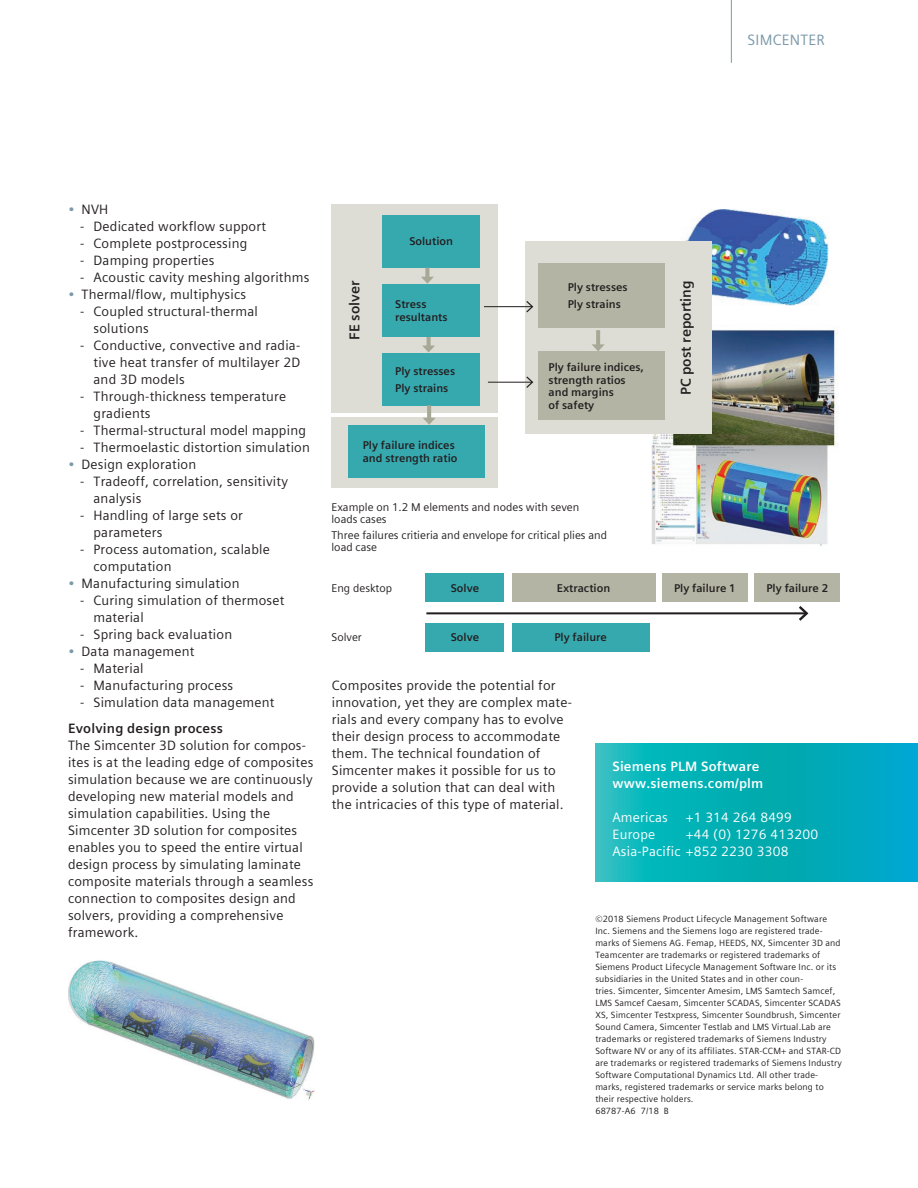
<style>
.page{position:relative;width:918px;height:1188px;background:#fff}
.page>*{position:absolute;margin:0;border:0;box-sizing:border-box;transform-origin:0 0}
.Product_tab___10pt_0{font:15px "Siemens Sans Global";letter-spacing:.015em;color:#7b99a9}
.Figure_Bold_Blk_7_5p{font:700 14.25px "Siemens Sans Global";color:#231f20}
.Body_text_Blk__9pt_4{font:13.5px/17px "Siemens Sans Global";letter-spacing:.015em;color:#231f20}
.Contact_Snow__9pt_4m{font:13.5px/17px "Siemens Sans Global";letter-spacing:.015em;color:#fff}
.Contact_HEAD_Snow__9{font:700 13.5px "Siemens Sans Global";letter-spacing:.015em;color:#fff}
.Body_text_HEAD_Blk{font:700 13.5px "Siemens Sans Global";letter-spacing:.015em;color:#231f20}
.Figure_Bold_7_5pt_FL{font:700 11.25px/12.8px "Siemens Sans Global";color:#231f20}
.Figure_Blk_7_5pt_FL{font:11.25px/12px "Siemens Sans Global";color:#231f20}
.Figure_Bold_7_5pt_Ct{font:700 11.25px "Siemens Sans Global";color:#231f20}
.Legal__6pt_8pt{font:9px/12px "Siemens Sans Global";letter-spacing:.015em;color:#231f20}
.s1{color:#7b99a9}
</style>
<div class="page">
<hr style="left:731px;top:0;width:1px;height:63px;background:#7b99a9">
<img style="left:68px;top:960px;width:247px;height:139px">
<svg style="left:595px;top:744px;width:323px;height:137px;background:#05aeba"></svg>
<img style="left:359px;top:209px;width:481px;height:443px">
<div style="left:332px;top:417px;width:166px;height:70px;background:#deddd5"></div>
<div style="left:332px;top:494px;width:286px;height:76px;background:#fff"></div>
<div style="left:332px;top:204px;width:166px;height:209px;background:#deddd5"></div>
<div style="left:382px;top:215px;width:98px;height:53px;background:#36a9af"></div>
<div style="left:382px;top:284px;width:98px;height:53px;background:#36a9af"></div>
<div style="left:382px;top:353px;width:98px;height:53px;background:#36a9af"></div>
<svg style="left:427px;top:337px;width:4px;height:9px"></svg>
<svg style="left:423px;top:346px;width:12px;height:7px"></svg>
<div style="left:525px;top:241px;width:186px;height:193px;background:#deddd5"></div>
<div style="left:538px;top:263px;width:126px;height:65px;background:#b4b4a4"></div>
<div style="left:538px;top:352px;width:126px;height:68px;background:#b4b4a4"></div>
<hr style="left:484px;top:306px;width:48px;height:1px;background:#231f20">
<svg style="left:525px;top:301px;width:9px;height:12px"></svg>
<hr style="left:488px;top:382px;width:44px;height:1px;background:#231f20">
<svg style="left:525px;top:376px;width:9px;height:12px"></svg>
<hr style="left:596px;top:330px;width:4px;height:16px;background:#a8a896">
<svg style="left:592px;top:344px;width:13px;height:7px"></svg>
<svg style="left:425px;top:268px;width:4px;height:9px"></svg>
<svg style="left:421px;top:277px;width:13px;height:7px"></svg>
<div style="left:425px;top:574px;width:79px;height:28px;background:#36a9af"></div>
<div style="left:425px;top:623px;width:79px;height:29px;background:#36a9af"></div>
<div style="left:512px;top:574px;width:143px;height:28px;background:#b4b4a4"></div>
<div style="left:512px;top:623px;width:137px;height:29px;background:#36a9af"></div>
<div style="left:662px;top:574px;width:86px;height:28px;background:#b4b4a4"></div>
<div style="left:754px;top:574px;width:86px;height:28px;background:#b4b4a4"></div>
<hr style="left:426px;top:612px;width:381px;height:2px;background:#231f20">
<svg style="left:796px;top:603px;width:14px;height:20px"></svg>
<div style="left:348px;top:425px;width:137px;height:53px;background:#36a9af"></div>
<svg style="left:427px;top:405px;width:4px;height:13px"></svg>
<svg style="left:423px;top:418px;width:12px;height:7px"></svg>
<p class="Product_tab___10pt_0" style="left:748px;top:29px;width:79px">SIMCENTER</p>
<p class="Body_text_Blk__9pt_4" style="left:68px;top:201px;width:42px"><span class="s1">•</span> NVH</p>
<p class="Body_text_Blk__9pt_4" style="left:80px;top:218px;width:188px">- Dedicated workflow support</p>
<p class="Body_text_Blk__9pt_4" style="left:80px;top:235px;width:169px">- Complete postprocessing</p>
<p class="Body_text_Blk__9pt_4" style="left:80px;top:252px;width:136px">- Damping properties</p>
<p class="Body_text_Blk__9pt_4" style="left:80px;top:269px;width:231px">- Acoustic cavity meshing algorithms</p>
<p class="Body_text_Blk__9pt_4" style="left:68px;top:286px;width:180px"><span class="s1">•</span> Thermal/flow, multiphysics</p>
<p class="Body_text_Blk__9pt_4" style="left:94px;top:303px;width:166px;text-indent:-14px">- Coupled structural-thermal solutions</p>
<p class="Body_text_Blk__9pt_4" style="left:94px;top:337px;width:208px;text-align:justify;text-indent:-14px">- Conductive, convective and radia&shy;tive heat transfer of multilayer 2D and 3D models</p>
<p class="Body_text_Blk__9pt_4" style="left:94px;top:388px;width:194px;text-indent:-14px">- Through-thickness temperature gradients</p>
<p class="Body_text_Blk__9pt_4" style="left:80px;top:422px;width:227px">- Thermal-structural model mapping</p>
<p class="Body_text_Blk__9pt_4" style="left:80px;top:439px;width:231px">- Thermoelastic distortion simulation</p>
<p class="Body_text_Blk__9pt_4" style="left:68px;top:456px;width:130px"><span class="s1">•</span> Design exploration</p>
<p class="Body_text_Blk__9pt_4" style="left:94px;top:473px;width:196px;text-indent:-14px">- Tradeoff, correlation, sensitivity analysis</p>
<p class="Body_text_Blk__9pt_4" style="left:94px;top:507px;width:151px;text-indent:-14px">- Handling of large sets or parameters</p>
<p class="Body_text_Blk__9pt_4" style="left:94px;top:541px;width:178px;text-indent:-14px">- Process automation, scalable computation</p>
<p class="Body_text_Blk__9pt_4" style="left:68px;top:575px;width:173px"><span class="s1">•</span> Manufacturing simulation</p>
<p class="Body_text_Blk__9pt_4" style="left:94px;top:592px;width:192px;text-indent:-14px">- Curing simulation of thermoset material</p>
<p class="Body_text_Blk__9pt_4" style="left:80px;top:626px;width:154px">- Spring back evaluation</p>
<p class="Body_text_Blk__9pt_4" style="left:68px;top:643px;width:128px"><span class="s1">•</span> Data management</p>
<p class="Body_text_Blk__9pt_4" style="left:80px;top:660px;width:65px">- Material</p>
<p class="Body_text_Blk__9pt_4" style="left:80px;top:677px;width:155px">- Manufacturing process</p>
<p class="Body_text_Blk__9pt_4" style="left:80px;top:694px;width:196px">- Simulation data management</p>
<p class="Body_text_HEAD_Blk" style="left:68px;top:718px;width:156px">Evolving design process</p>
<p class="Body_text_Blk__9pt_4" style="left:68px;top:737px;width:247px">The Simcenter 3D solution for compos&shy;ites is at the leading edge of composites simulation because we are continuously developing new material models and simulation capabilities. Using the Simcenter 3D solution for composites enables you to speed the entire virtual design process by simulating laminate composite materials through a seamless connection to composites design and solvers, providing a comprehensive framework.</p>
<p class="Figure_Bold_7_5pt_Ct" style="left:409px;top:233px;width:45px">Solution</p>
<p class="Figure_Bold_Blk_7_5p" style="left:344px;top:340px;width:61px;rotate:-90deg">FE solver</p>
<p class="Figure_Bold_7_5pt_FL" style="left:568px;top:281px;width:61px">Ply stresses</p>
<p class="Figure_Bold_7_5pt_FL" style="left:568px;top:298px;width:55px">Ply strains</p>
<p class="Figure_Bold_7_5pt_FL" style="left:395px;top:298px;width:54px">Stress resultants</p>
<p class="Figure_Bold_7_5pt_FL" style="left:395px;top:364px;width:61px">Ply stresses</p>
<p class="Figure_Bold_7_5pt_FL" style="left:395px;top:381px;width:55px">Ply strains</p>
<p class="Figure_Bold_7_5pt_FL" style="left:363px;top:439px;width:96px">Ply failure indices and strength ratio</p>
<p class="Figure_Bold_7_5pt_FL" style="left:549px;top:361px;width:97px">Ply failure indices, strength ratios and margins<br>of safety</p>
<p class="Figure_Blk_7_5pt_FL" style="left:332px;top:502px;width:249px">Example on 1.2 M elements and nodes with seven loads cases</p>
<p class="Figure_Blk_7_5pt_FL" style="left:332px;top:529px;width:277px">Three failures critieria and envelope for critical plies and load case</p>
<p class="Figure_Bold_Blk_7_5p" style="left:675px;top:395px;width:116px;rotate:-90deg">PC post reporting</p>
<p class="Figure_Blk_7_5pt_FL" style="left:332px;top:582px;width:62px">Eng desktop</p>
<p class="Figure_Bold_7_5pt_Ct" style="left:674px;top:579px;width:63px">Ply failure 1</p>
<p class="Figure_Bold_7_5pt_Ct" style="left:766px;top:579px;width:63px">Ply failure 2</p>
<p class="Figure_Blk_7_5pt_FL" style="left:332px;top:632px;width:32px">Solver</p>
<p class="Figure_Bold_7_5pt_Ct" style="left:557px;top:579px;width:55px">Extraction</p>
<p class="Figure_Bold_7_5pt_Ct" style="left:451px;top:579px;width:30px">Solve</p>
<p class="Figure_Bold_7_5pt_Ct" style="left:554px;top:629px;width:54px">Ply failure</p>
<p class="Figure_Bold_7_5pt_Ct" style="left:451px;top:629px;width:30px">Solve</p>
<p class="Body_text_Blk__9pt_4" style="left:332px;top:677px;width:242px">Composites provide the potential for innovation, yet they are complex mate&shy;rials and every company has to evolve their design process to accommodate them. The technical foundation of Simcenter makes it possible for us to provide a solution that can deal with the intricacies of this type of material.</p>
<p class="Contact_HEAD_Snow__9" style="left:612px;top:756px;width:149px">Siemens PLM Software</p>
<p class="Contact_HEAD_Snow__9" style="left:612px;top:773px;width:153px">www.siemens.com/plm</p>
<p class="Contact_Snow__9pt_4m" style="left:612px;top:809px;width:57px">Americas</p>
<p class="Contact_Snow__9pt_4m" style="left:686px;top:809px;width:108px">+1 314 264 8499</p>
<p class="Contact_Snow__9pt_4m" style="left:612px;top:826px;width:44px">Europe</p>
<p class="Contact_Snow__9pt_4m" style="left:612px;top:826px;width:207px;text-indent:73px">+44 (0) 1276 413200<br>Asia-Pacific +852 2230 3308</p>
<p class="Legal__6pt_8pt" style="left:595px;top:913px;width:248px">©2018 Siemens Product Lifecycle Management Software Inc. Siemens and the Siemens logo are registered trade&shy;marks of Siemens AG. Femap, HEEDS, NX, Simcenter 3D and Teamcenter are trademarks or registered trademarks of Siemens Product Lifecycle Management Software Inc. or its subsidiaries in the United States and in other coun-<br>tries. Simcenter, Simcenter Amesim, LMS Samtech Samcef, LMS Samcef Caesam, Simcenter SCADAS, Simcenter SCADAS XS, Simcenter Testxpress, Simcenter Soundbrush, Simcenter Sound Camera, Simcenter Testlab and LMS Virtual.Lab are trademarks or registered trademarks of Siemens Industry Software NV or any of its affiliates. STAR-CCM+ and STAR-CD are trademarks or registered trademarks of Siemens Industry Software Computational Dynamics Ltd. All other trade&shy;marks, registered trademarks or service marks belong to their respective holders.<br>68787-A6 7/18 B</p>
</div>
